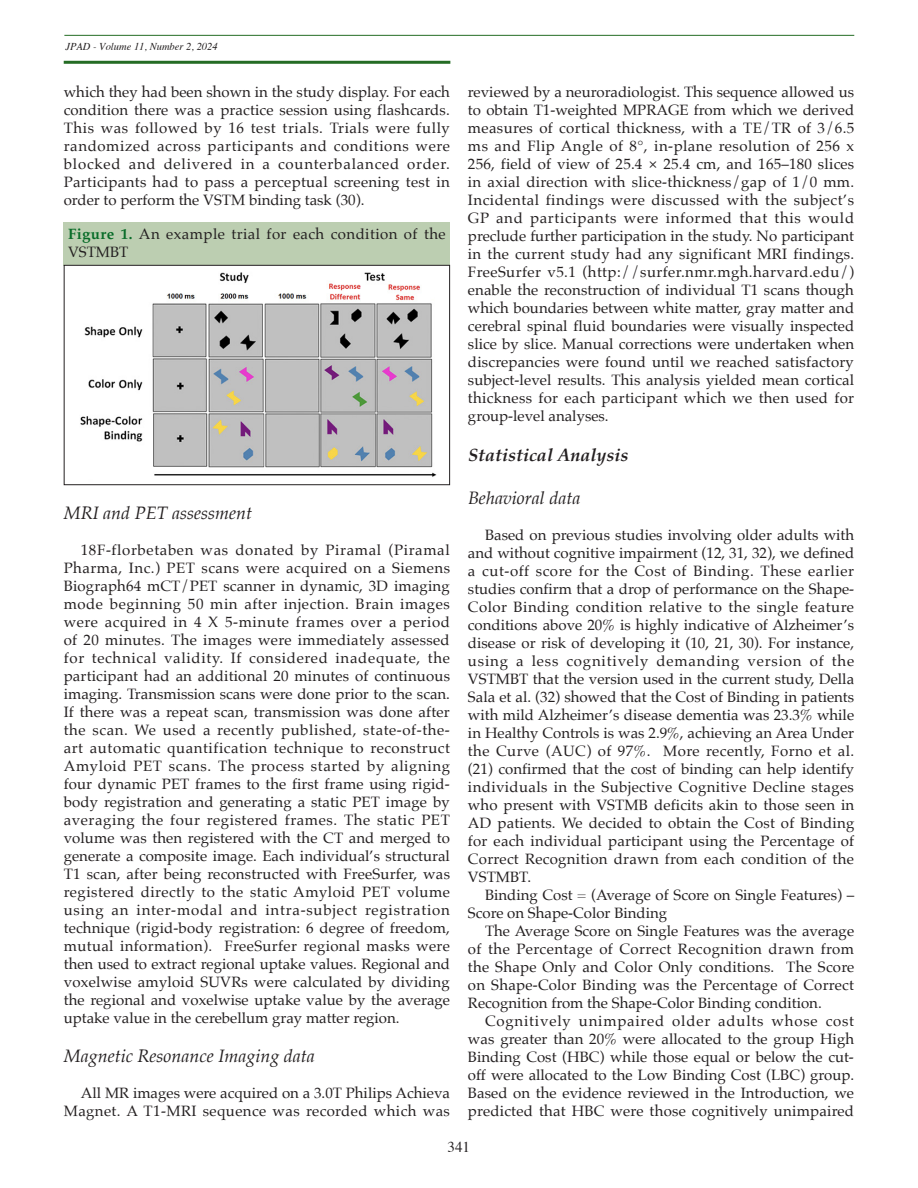
<style>
.page{position:relative;width:918px;height:1188px;background:#fff}
.page>*{position:absolute;margin:0;border:0;box-sizing:border-box;transform-origin:0 0}
._2EME_SS_TITRE{font:italic 18px "Palatino";color:#231f20}
._2EME_SS_TITRE-2{font:italic 700 18px "Palatino";color:#231f20}
.TITRE_1{font:15px/18px "Palatino Roman 2";color:#231f20;text-align:justify}
.TITRE_1-2{font:15px/18px "Palatino Roman 2";letter-spacing:.03em;color:#231f20}
.t1{font:15px "Times";color:#231f20}
.t2{font:italic 10.5px "Times";color:#231f20}
.s1{font-family:"Palatino Bold 2";color:#086c28}
</style>
<div class="page">
<hr style="left:64px;top:35px;width:790px;height:1px;background:#246c24">
<hr style="left:64px;top:61px;width:386px;height:3px;background:#246c24">
<div style="left:64px;top:222px;width:386px;height:43px;background:#bcceb1"></div>
<img style="left:80px;top:272px;width:357px;height:205px">
<div style="left:64px;top:265px;width:386px;height:220px;border:1px solid #231f20"></div>
<p class="t2" style="left:66px;top:38px;width:154px">JPAD - Volume 11, Number 2, 2024</p>
<p class="TITRE_1" style="left:64px;top:83px;width:388px">which they had been shown in the study display. For each condition there was a practice session using flashcards.<br>This was followed by 16 test trials. Trials were fully randomized across participants and conditions were blocked and delivered in a counterbalanced order.<br>Participants had to pass a perceptual screening test in order to perform the VSTM binding task (30).</p>
<p class="TITRE_1-2" style="left:68px;top:224px;width:379px"><span class="s1">Figure 1.</span> An example trial for each condition of the<br>VSTMBT</p>
<p class="_2EME_SS_TITRE" style="left:64px;top:497px;width:190px">MRI and PET assessment</p>
<p class="TITRE_1" style="left:64px;top:540px;width:388px;text-indent:17px">18F-florbetaben was donated by Piramal (Piramal Pharma, Inc.) PET scans were acquired on a Siemens Biograph64 mCT/PET scanner in dynamic, 3D imaging mode beginning 50 min after injection. Brain images were acquired in 4 X 5-minute frames over a period of 20 minutes. The images were immediately assessed for technical validity. If considered inadequate, the participant had an additional 20 minutes of continuous imaging. Transmission scans were done prior to the scan.<br>If there was a repeat scan, transmission was done after the scan. We used a recently published, state-of-the&shy;art automatic quantification technique to reconstruct Amyloid PET scans. The process started by aligning four dynamic PET frames to the first frame using rigid&shy;body registration and generating a static PET image by averaging the four registered frames. The static PET volume was then registered with the CT and merged to generate a composite image. Each individual’s structural T1 scan, after being reconstructed with FreeSurfer, was registered directly to the static Amyloid PET volume using an inter-modal and intra-subject registration technique (rigid-body registration: 6 degree of freedom, mutual information). FreeSurfer regional masks were then used to extract regional uptake values. Regional and voxelwise amyloid SUVRs were calculated by dividing the regional and voxelwise uptake value by the average uptake value in the cerebellum gray matter region.</p>
<p class="_2EME_SS_TITRE" style="left:64px;top:1041px;width:253px">Magnetic Resonance Imaging data</p>
<p class="TITRE_1" style="left:64px;top:1084px;width:388px;text-align:right">All MR images were acquired on a 3.0T Philips Achieva<br>Magnet. A T1-MRI sequence was recorded which was</p>
<p class="TITRE_1" style="left:468px;top:83px;width:388px">reviewed by a neuroradiologist. This sequence allowed us to obtain T1-weighted MPRAGE from which we derived measures of cortical thickness, with a TE/TR of 3/6.5 ms and Flip Angle of 8°, in-plane resolution of 256 x 256, field of view of 25.4 × 25.4 cm, and 165–180 slices in axial direction with slice-thickness/gap of 1/0 mm.<br>Incidental findings were discussed with the subject’s GP and participants were informed that this would preclude further participation in the study. No participant in the current study had any significant MRI findings.<br>FreeSurfer v5.1 (http://surfer.nmr.mgh.harvard.edu/) enable the reconstruction of individual T1 scans though which boundaries between white matter, gray matter and cerebral spinal fluid boundaries were visually inspected slice by slice. Manual corrections were undertaken when discrepancies were found until we reached satisfactory subject-level results. This analysis yielded mean cortical thickness for each participant which we then used for group-level analyses.</p>
<p class="_2EME_SS_TITRE-2" style="left:468px;top:440px;width:162px">Statistical Analysis</p>
<p class="_2EME_SS_TITRE" style="left:468px;top:483px;width:114px">Behavioral data</p>
<p class="TITRE_1" style="left:468px;top:526px;width:388px;text-indent:17px">Based on previous studies involving older adults with and without cognitive impairment (12, 31, 32), we defined a cut-off score for the Cost of Binding. These earlier studies confirm that a drop of performance on the Shape-Color Binding condition relative to the single feature conditions above 20% is highly indicative of Alzheimer’s disease or risk of developing it (10, 21, 30). For instance, using a less cognitively demanding version of the VSTMBT that the version used in the current study, Della Sala et al. (32) showed that the Cost of Binding in patients with mild Alzheimer’s disease dementia was 23.3% while in Healthy Controls is was 2.9%, achieving an Area Under the Curve (AUC) of 97%. More recently, Forno et al. (21) confirmed that the cost of binding can help identify individuals in the Subjective Cognitive Decline stages who present with VSTMB deficits akin to those seen in AD patients. We decided to obtain the Cost of Binding for each individual participant using the Percentage of Correct Recognition drawn from each condition of the VSTMBT.</p>
<p class="TITRE_1" style="left:468px;top:886px;width:388px;text-indent:17px">Binding Cost = (Average of Score on Single Features) –<br>Score on Shape-Color Binding</p>
<p class="TITRE_1" style="left:468px;top:922px;width:388px;text-indent:17px">The Average Score on Single Features was the average of the Percentage of Correct Recognition drawn from the Shape Only and Color Only conditions. The Score on Shape-Color Binding was the Percentage of Correct Recognition from the Shape-Color Binding condition.</p>
<p class="TITRE_1" style="left:468px;top:1012px;width:388px;text-indent:17px">Cognitively unimpaired older adults whose cost was greater than 20% were allocated to the group High Binding Cost (HBC) while those equal or below the cut&shy;off were allocated to the Low Binding Cost (LBC) group.<br>Based on the evidence reviewed in the Introduction, we predicted that HBC were those cognitively unimpaired</p>
<p class="t1" style="left:448px;top:1132px;width:24px">341</p>
</div>
